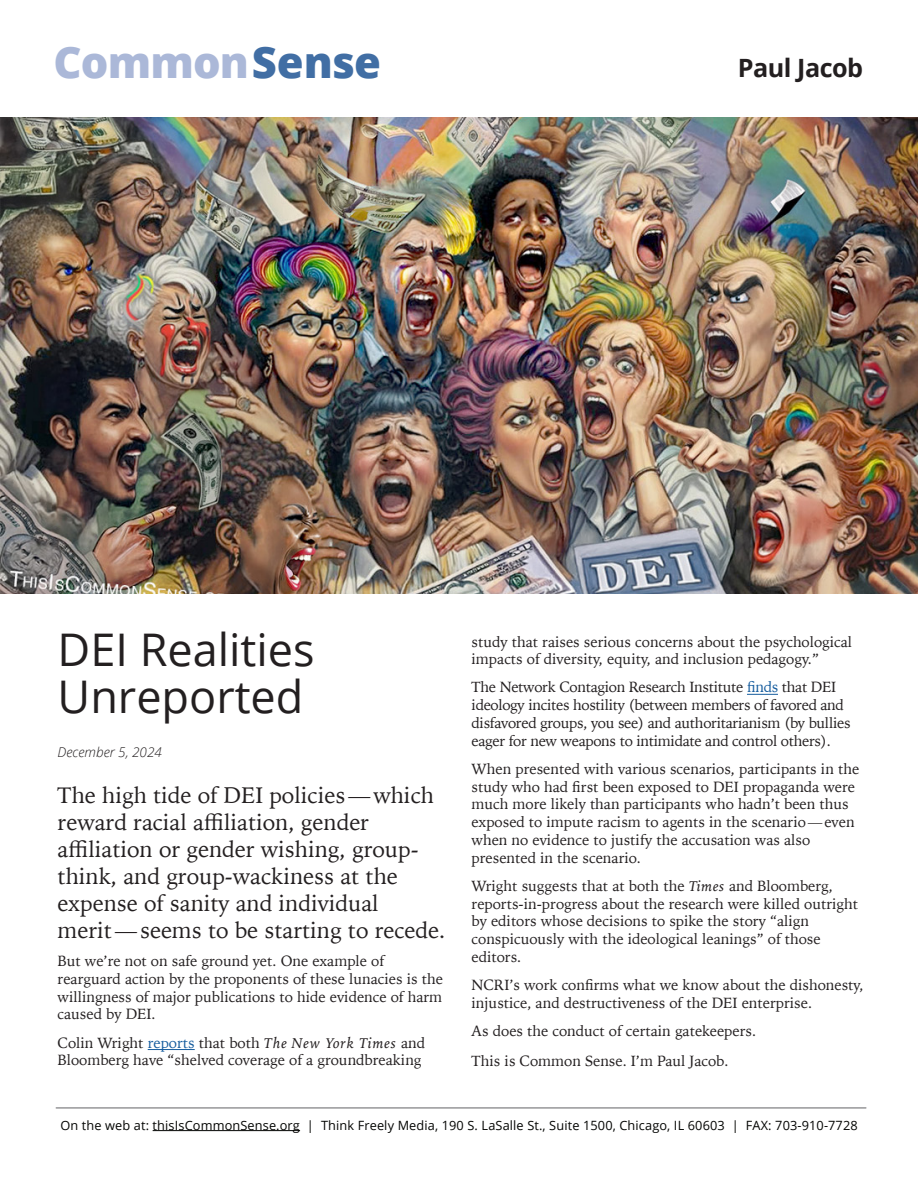
<style>
.page{position:relative;width:918px;height:1188px;background:#fff}
.page>*{position:absolute;margin:0;border:0;box-sizing:border-box;transform-origin:0 0}
.t1{font:45px/47.4px "Open Sans";color:#231f20}
.t2{font:800 43.5px "Open Sans";letter-spacing:-.02em;color:#abb8d8}
.t3{font:700 25.2px "Open Sans";letter-spacing:-.02em;color:#231f20}
.t4{font:22.5px/27px "Iowan Old Style";color:#231f20}
.t5{font:14.85px/17.7px "Iowan Old Style";color:#231f20}
.t6{font:14.85px/17.7px "Iowan Old Style";letter-spacing:-.02em;color:#231f20}
.t7{font:italic 300 13.5px "Open Sans";color:#231f20}
.t8{font:12.75px "Open Sans";letter-spacing:.01em;color:#040503}
.s1{color:#416ea4}
.s2{color:#175d9e}
.s3{font-style:italic}
</style>
<div class="page">
<hr style="left:153px;top:1130px;width:147px;height:1px;background:#040503">
<hr style="left:56px;top:1108px;width:810px;height:1px;background:#636366">
<img style="left:0;top:118px;width:918px;height:476px">
<hr style="left:148px;top:1049px;width:47px;height:1px;background:#175d9e">
<hr style="left:747px;top:694px;width:31px;height:1px;background:#175d9e">
<h2 class="t2" style="left:54px;top:29px;width:329px">Common<span class="s1">Sense</span></h2>
<h3 class="t3" style="left:738px;top:51px;width:127px">Paul Jacob</h3>
<h1 class="t1" style="left:58px;top:624px;width:258px">DEI Realities<br>Unreported</h1>
<p class="t7" style="left:58px;top:742px;width:106px">December 5, 2024</p>
<h3 class="t4" style="left:58px;top:781px;width:389px">The high tide of DEI policies—which reward racial affiliation, gender affiliation or gender wishing, group&shy;think, and group-wackiness at the expense of sanity and individual merit—seems to be starting to recede.</h3>
<p class="t5" style="left:58px;top:952px;width:387px">But we’re not on safe ground yet. One example of rearguard action by the proponents of these lunacies is the willingness of major publications to hide evidence of harm caused by DEI.</p>
<p class="t5" style="left:58px;top:1033px;width:369px">Colin Wright <span class="s2">reports</span> that both <span class="s3">The New York Times</span> and<br>Bloomberg have “shelved coverage of a groundbreaking</p>
<p class="t5" style="left:472px;top:632px;width:382px">study that raises serious concerns about the psychological impacts of diversity, equity, and inclusion pedagogy.”</p>
<p class="t6" style="left:472px;top:678px;width:380px">The Network Contagion Research Institute <span class="s2">finds</span> that DEI ideology incites hostility (between members of favored and disfavored groups, you see) and authoritarianism (by bullies eager for new weapons to intimidate and control others).</p>
<p class="t5" style="left:472px;top:759px;width:389px">When presented with various scenarios, participants in the study who had first been exposed to DEI propaganda were much more likely than participants who hadn’t been thus exposed to impute racism to agents in the scenario—even when no evidence to justify the accusation was also presented in the scenario.</p>
<p class="t5" style="left:472px;top:876px;width:388px">Wright suggests that at both the <span class="s3">Times</span> and Bloomberg, reports-in-progress about the research were killed outright by editors whose decisions to spike the story “align conspicuously with the ideological leanings” of those editors.</p>
<p class="t5" style="left:472px;top:975px;width:394px">NCRI’s work confirms what we know about the dishonesty, injustice, and destructiveness of the DEI enterprise.</p>
<p class="t5" style="left:472px;top:1015px;width:286px;line-height:30px">As does the conduct of certain gatekeepers.<br>This is Common Sense. I’m Paul Jacob.</p>
<p class="t8" style="left:60px;top:1116px;width:799px">On the web at: thisIsCommonSense.org | Think Freely Media, 190 S. LaSalle St., Suite 1500, Chicago, IL 60603 | FAX: 703-910-7728</p>
</div>
